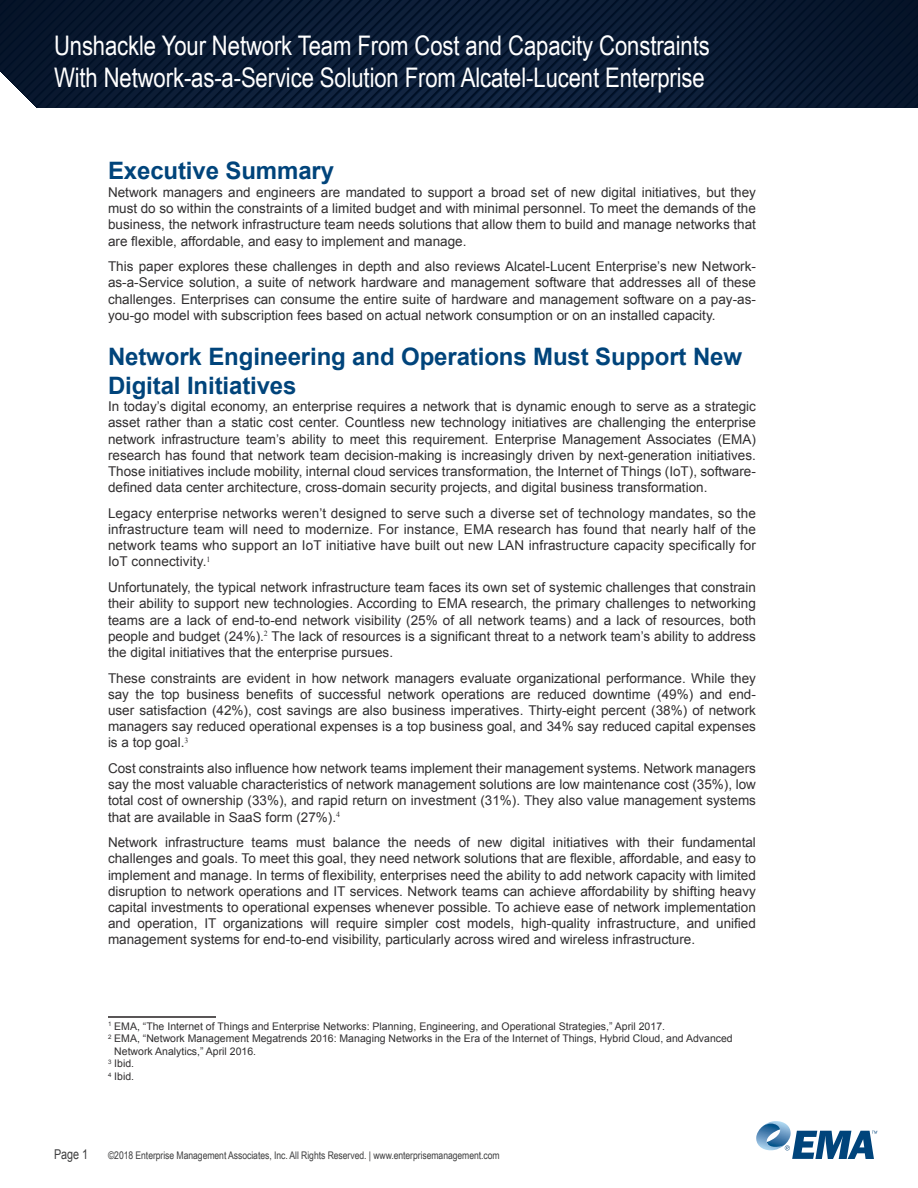
<style>
.page{position:relative;width:918px;height:1188px;background:#fff}
.page>*{position:absolute;margin:0;border:0;box-sizing:border-box;transform-origin:0 0}
.t1{font:27px/32.4px "Arial Narrow";letter-spacing:-.005em;color:#fff}
.Heading_1{font:700 24px/28.8px "Arial";letter-spacing:-.005em;color:#00447b}
.t2{font:13.5px/16.2px "Arial";color:#312f30;text-align:justify}
.t3{font:13.5px "Arial";color:#3e3e3f;scale:.8 1}
.Footnote_Text{font:10.5px/12.6px "Arial";color:#312f30}
.t4{font:10.5px "Arial Narrow";letter-spacing:-.005em;color:#3e3e3f}
</style>
<div class="page">
<svg style="left:0;top:0;width:918px;height:108px;background:#0a1b32"></svg>
<svg style="left:756px;top:1121px;width:121px;height:38px"></svg>
<hr style="left:108px;top:1016px;width:108px;height:2px;background:#231f20">
<h1 class="t1" style="left:54px;top:28px;width:657px">Unshackle Your Network Team From Cost and Capacity Constraints<br>With Network-as-a-Service Solution From Alcatel-Lucent Enterprise</h1>
<p class="Heading_1" style="left:108px;top:157px;width:228px">Executive Summary</p>
<p class="t2" style="left:108px;top:184px;width:649px">Network managers and engineers are mandated to support a broad set of new digital initiatives, but they must do so within the constraints of a limited budget and with minimal personnel. To meet the demands of the business, the network infrastructure team needs solutions that allow them to build and manage networks that are flexible, affordable, and easy to implement and manage.</p>
<p class="t2" style="left:108px;top:259px;width:649px">This paper explores these challenges in depth and also reviews Alcatel-Lucent Enterprise’s new Network&shy;as-a-Service solution, a suite of network hardware and management software that addresses all of these challenges. Enterprises can consume the entire suite of hardware and management software on a pay-as&shy;you-go model with subscription fees based on actual network consumption or on an installed capacity.</p>
<p class="Heading_1" style="left:108px;top:343px;width:636px">Network Engineering and Operations Must Support New<br>Digital Initiatives</p>
<p class="t2" style="left:108px;top:399px;width:649px">In today’s digital economy, an enterprise requires a network that is dynamic enough to serve as a strategic asset rather than a static cost center. Countless new technology initiatives are challenging the enterprise network infrastructure team’s ability to meet this requirement. Enterprise Management Associates (EMA) research has found that network team decision-making is increasingly driven by next-generation initiatives.<br>Those initiatives include mobility, internal cloud services transformation, the Internet of Things (IoT), software&shy;defined data center architecture, cross-domain security projects, and digital business transformation.</p>
<p class="t2" style="left:108px;top:505px;width:649px">Legacy enterprise networks weren’t designed to serve such a diverse set of technology mandates, so the infrastructure team will need to modernize. For instance, EMA research has found that nearly half of the network teams who support an IoT initiative have built out new LAN infrastructure capacity specifically for IoT connectivity.<sup>1</sup></p>
<p class="t2" style="left:108px;top:579px;width:649px">Unfortunately, the typical network infrastructure team faces its own set of systemic challenges that constrain their ability to support new technologies. According to EMA research, the primary challenges to networking teams are a lack of end-to-end network visibility (25% of all network teams) and a lack of resources, both people and budget (24%).<sup>2</sup> The lack of resources is a significant threat to a network team’s ability to address the digital initiatives that the enterprise pursues.</p>
<p class="t2" style="left:108px;top:670px;width:649px">These constraints are evident in how network managers evaluate organizational performance. While they say the top business benefits of successful network operations are reduced downtime (49%) and end&shy;user satisfaction (42%), cost savings are also business imperatives. Thirty-eight percent (38%) of network managers say reduced operational expenses is a top business goal, and 34% say reduced capital expenses is a top goal.<sup>3</sup></p>
<p class="t2" style="left:108px;top:760px;width:649px">Cost constraints also influence how network teams implement their management systems. Network managers say the most valuable characteristics of network management solutions are low maintenance cost (35%), low total cost of ownership (33%), and rapid return on investment (31%). They also value management systems that are available in SaaS form (27%).<sup>4</sup></p>
<p class="t2" style="left:108px;top:835px;width:649px">Network infrastructure teams must balance the needs of new digital initiatives with their fundamental challenges and goals. To meet this goal, they need network solutions that are flexible, affordable, and easy to implement and manage. In terms of flexibility, enterprises need the ability to add network capacity with limited disruption to network operations and IT services. Network teams can achieve affordability by shifting heavy capital investments to operational expenses whenever possible. To achieve ease of network implementation and operation, IT organizations will require simpler cost models, high-quality infrastructure, and unified management systems for end-to-end visibility, particularly across wired and wireless infrastructure.</p>
<p class="Footnote_Text" style="left:108px;top:1020px;width:559px"><sup>1</sup> EMA, “The Internet of Things and Enterprise Networks: Planning, Engineering, and Operational Strategies,” April 2017.</p>
<p class="Footnote_Text" style="left:114px;top:1032px;width:620px;text-indent:-6px"><sup>2</sup> EMA, “Network Management Megatrends 2016: Managing Networks in the Era of the Internet of Things, Hybrid Cloud, and Advanced<br>Network Analytics,” April 2016.</p>
<p class="Footnote_Text" style="left:108px;top:1058px;width:28px"><sup>3</sup> Ibid.</p>
<p class="Footnote_Text" style="left:108px;top:1070px;width:28px"><sup>4</sup> Ibid.</p>
<p class="t3" style="left:54px;top:1145px;width:44px">Page 1</p>
<p class="t4" style="left:108px;top:1147px;width:393px">©2018 Enterprise Management Associates, Inc. All Rights Reserved. | www.enterprisemanagement.com</p>
</div>
